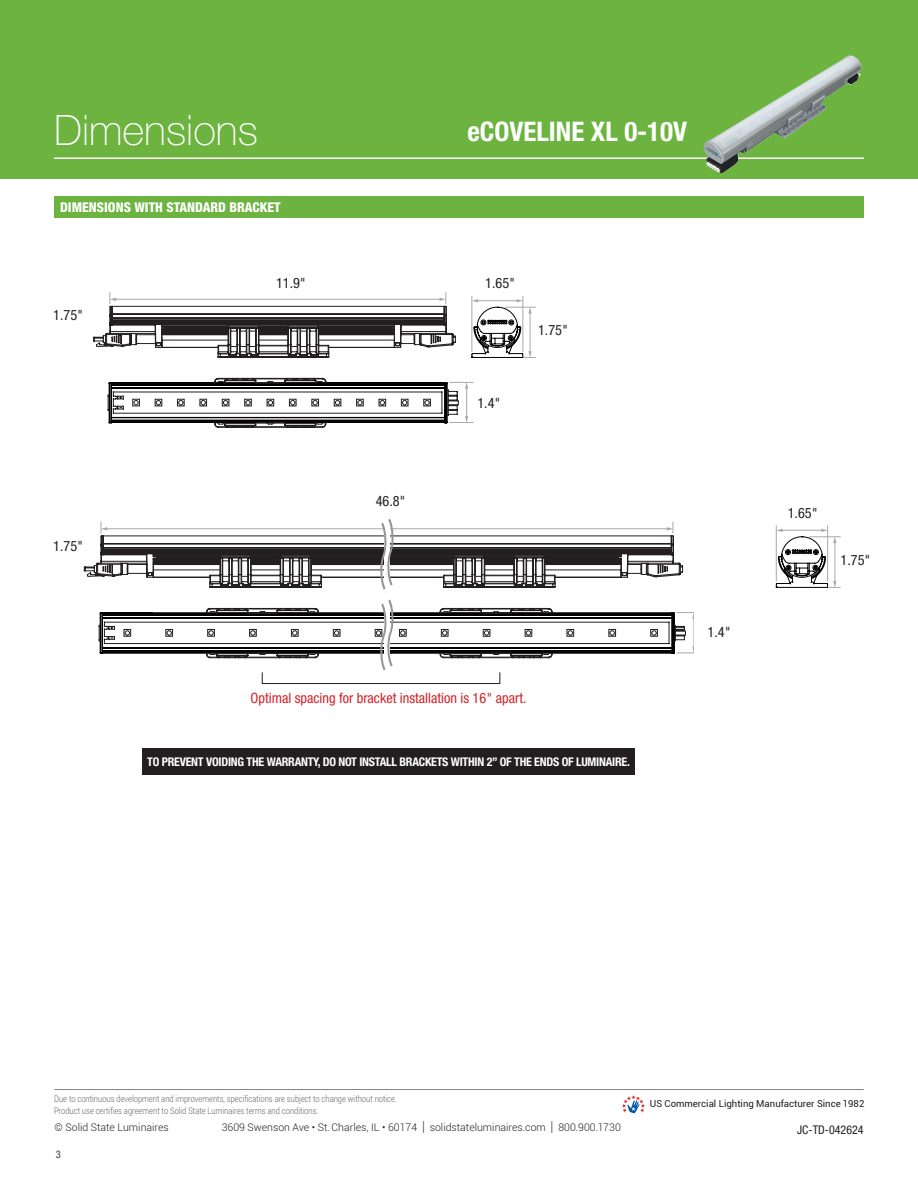
<style>
.page{position:relative;width:918px;height:1188px;background:#fff}
.page>*{position:absolute;margin:0;border:0;box-sizing:border-box;transform-origin:0 0}
.t1{font:100 42px "Helvetica Neue LT Std";color:#fff}
.t2{font:700 condensed 27px "Helvetica Neue LT Std";color:#fff}
.t3{font:condensed 14.25px "Helvetica Neue LT Std";color:#231f20}
.t4{font:condensed 14.25px "Helvetica Neue LT Std";color:#d1232a}
.t5{font:800 condensed 13.5px "Helvetica Neue LT Std";color:#fff}
.t6{font:700 condensed 12px "Helvetica Neue LT Std";letter-spacing:-.02em;color:#fff}
.t7{font:condensed 12px "Helvetica Neue LT Std";color:#231f20}
.t8{font:300 10.5px "Roboto";color:#231f20}
.t9{font:condensed 10.5px "Helvetica Neue LT Std";color:#3e3e3f}
.t10{font:9.6px "Roboto";color:#231f20}
.t11{font:300 9px/12px "Roboto";color:#636366;scale:.84 1}
.s1{font-stretch:normal}
.s2{font-size:13.65px}
</style>
<div class="page">
<svg style="left:622px;top:1095px;width:23px;height:18px"></svg>
<hr style="left:54px;top:1089px;width:810px;height:1px;background:#828486">
<div style="left:54px;top:196px;width:810px;height:22px;background:#6cb43f"></div>
<div style="left:0;top:0;width:918px;height:178px;background:#6cb43f"></div>
<hr style="left:54px;top:157px;width:810px;height:2px;background:#fff">
<hr style="left:776px;top:525px;width:1px;height:57px;background:#a8a9ad">
<hr style="left:827px;top:525px;width:1px;height:57px;background:#a8a9ad">
<svg style="left:775px;top:529px;width:66px;height:59px"></svg>
<div style="left:839px;top:545px;width:34px;height:30px;background:#fff"></div>
<hr style="left:694px;top:618px;width:1px;height:30px;background:#a8a9ad">
<svg style="left:84px;top:519px;width:610px;height:154px"></svg>
<div style="left:51px;top:531px;width:34px;height:30px;background:#fff"></div>
<div style="left:142px;top:748px;width:492px;height:27px;background:#231f20"></div>
<div style="left:262px;top:672px;width:238px;height:12px;border:1px solid #231f20"></div>
<svg style="left:108px;top:378px;width:366px;height:50px"></svg>
<svg style="left:93px;top:292px;width:443px;height:66px"></svg>
<img style="left:776px;top:56px;width:75px;height:44px">
<p class="t1" style="left:54px;top:107px;width:205px">Dimensions</p>
<p class="t5" style="left:60px;top:199px;width:222px">DIMENSIONS WITH STANDARD BRACKET</p>
<p class="t3" style="left:53px;top:307px;width:32px">1.75<span class="s1">"</span></p>
<p class="t3" style="left:276px;top:274px;width:32px">11.9<span class="s1">"</span></p>
<p class="t2" style="left:467px;top:115px;width:221px">eCOVELINE XL 0-10V</p>
<p class="t3" style="left:485px;top:274px;width:32px">1.65<span class="s1">"</span></p>
<p class="t3" style="left:477px;top:395px;width:25px">1.4<span class="s1">"</span></p>
<p class="t3" style="left:538px;top:322px;width:32px">1.75<span class="s1">"</span></p>
<p class="t3" style="left:53px;top:537px;width:32px">1.75<span class="s1">"</span></p>
<p class="t3" style="left:376px;top:493px;width:32px">46.8<span class="s1">"</span></p>
<p class="t4" style="left:251px;top:690px;width:278px">Optimal spacing for bracket installation is 16<span class="s1">"</span> apart.</p>
<p class="t6" style="left:147px;top:754px;width:484px">TO PREVENT VOIDING THE WARRANTY, DO NOT INSTALL BRACKETS WITHIN 2” OF THE ENDS OF LUMINAIRE.</p>
<p class="t3" style="left:708px;top:624px;width:25px">1.4<span class="s1">"</span></p>
<p class="t3" style="left:788px;top:504px;width:32px">1.65<span class="s1">"</span></p>
<p class="t3" style="left:841px;top:552px;width:32px">1.75<span class="s1">"</span></p>
<p class="t11" style="left:54px;top:1093px;width:410px">Due to continuous development and improvements, specifications are subject to change without notice.<br>Product use certifies agreement to Solid State Luminaires terms and conditions.</p>
<p class="t8" style="left:55px;top:1120px;width:116px">© Solid State Luminaires</p>
<p class="t8" style="left:222px;top:1120px;width:401px">3609 Swenson Ave • St. Charles, IL • 60174 <span class="s2">|</span> solidstateluminaires.com <span class="s2">|</span> 800.900.1730</p>
<p class="t9" style="left:56px;top:1149px;width:7px">3</p>
<p class="t10" style="left:650px;top:1097px;width:216px">US Commercial Lighting Manufacturer Since 1982</p>
<h3 class="t7" style="left:797px;top:1123px;width:68px">JC-TD-042624</h3>
</div>
